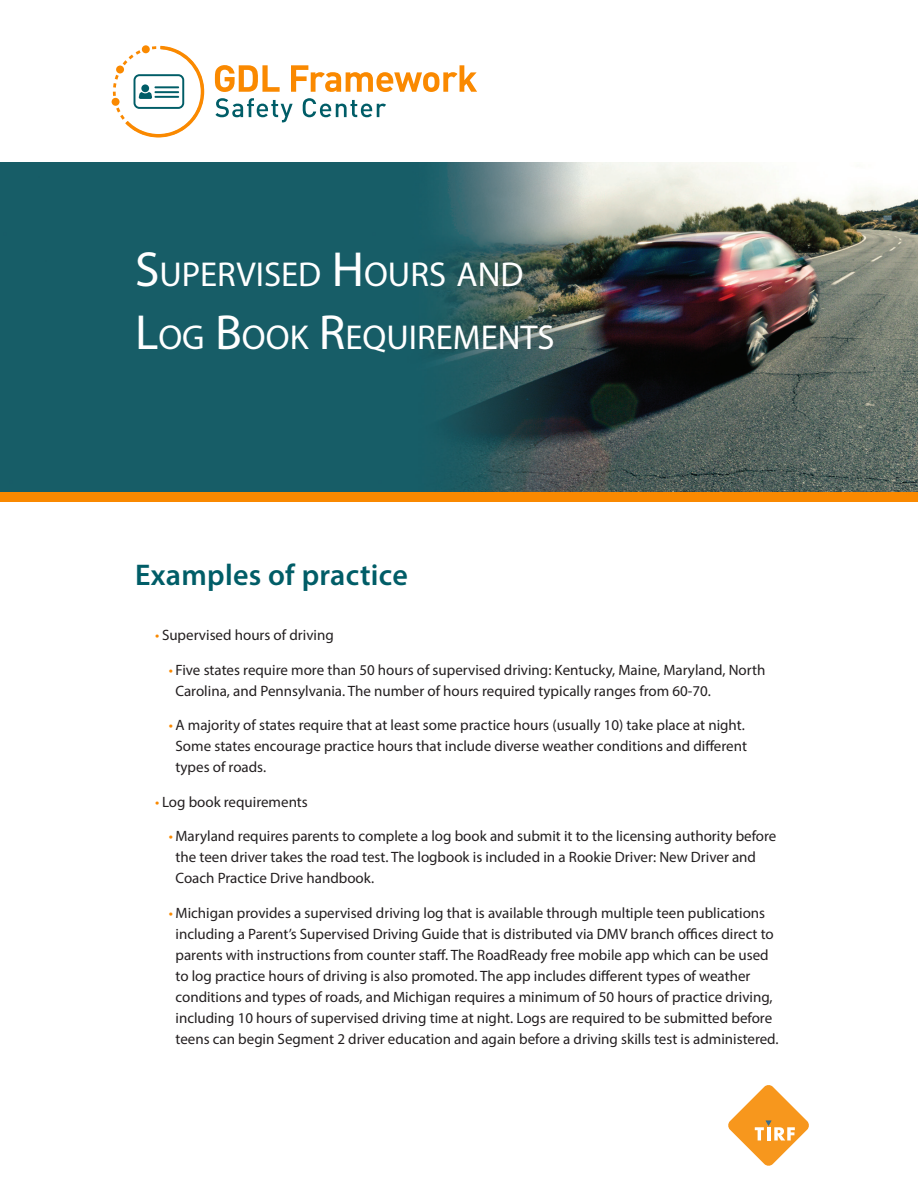
<style>
.page{position:relative;width:918px;height:1188px;background:#fff}
.page>*{position:absolute;margin:0;border:0;box-sizing:border-box;transform-origin:0 0}
.t1{font:34.65px/63px "Myriad Pro";color:#fff}
.t2{font:600 30px "Myriad Pro";letter-spacing:.01em;color:#005d67}
.t3{font:15px/21px "Myriad Pro";color:#231f20}
.s1{font-size:49.5px}
.s2{color:#fa8900}
</style>
<div class="page">
<img style="left:0;top:162px;width:918px;height:331px">
<svg style="left:728px;top:1085px;width:81px;height:81px"></svg>
<div style="left:0;top:493px;width:918px;height:9px;background:#fa8900"></div>
<svg style="left:215px;top:65px;width:65px;height:27px"></svg>
<svg style="left:291px;top:65px;width:186px;height:27px"></svg>
<svg style="left:215px;top:98px;width:78px;height:24px"></svg>
<svg style="left:303px;top:98px;width:83px;height:19px"></svg>
<div style="left:112px;top:98px;width:8px;height:8px;background:#fa8900;border-radius:50%"></div>
<div style="left:116px;top:66px;width:8px;height:7px;background:#fa8900;border-radius:50%"></div>
<svg style="left:125px;top:46px;width:79px;height:91px"></svg>
<h1 class="t1" style="left:135px;top:242px;width:418px"><span class="s1">S</span>UPERVISED <span class="s1">H</span>OURS AND<br><span class="s1">L</span>OG <span class="s1">B</span>OOK <span class="s1">R</span>EQUIREMENTS</h1>
<h2 class="t2" style="left:135px;top:556px;width:274px">Examples of practice</h2>
<p class="t3" style="left:155px;top:624px;width:180px"><span class="s2">•</span> Supervised hours of driving</p>
<p class="t3" style="left:176px;top:659px;width:591px;text-indent:-7px"><span class="s2">•</span> Five states require more than 50 hours of supervised driving: Kentucky, Maine, Maryland, North<br>Carolina, and Pennsylvania. The number of hours required typically ranges from 60-70.</p>
<p class="t3" style="left:176px;top:714px;width:573px;text-indent:-7px"><span class="s2">•</span> A majority of states require that at least some practice hours (usually 10) take place at night.<br>Some states encourage practice hours that include diverse weather conditions and different types of roads.</p>
<p class="t3" style="left:155px;top:791px;width:154px"><span class="s2">•</span> Log book requirements</p>
<p class="t3" style="left:176px;top:825px;width:602px;text-indent:-7px"><span class="s2">•</span> Maryland requires parents to complete a log book and submit it to the licensing authority before the teen driver takes the road test. The logbook is included in a Rookie Driver: New Driver and<br>Coach Practice Drive handbook.</p>
<p class="t3" style="left:176px;top:902px;width:605px;text-indent:-7px"><span class="s2">•</span> Michigan provides a supervised driving log that is available through multiple teen publications including a Parent’s Supervised Driving Guide that is distributed via DMV branch offices direct to parents with instructions from counter staff. The RoadReady free mobile app which can be used to log practice hours of driving is also promoted. The app includes different types of weather conditions and types of roads, and Michigan requires a minimum of 50 hours of practice driving, including 10 hours of supervised driving time at night. Logs are required to be submitted before teens can begin Segment 2 driver education and again before a driving skills test is administered.</p>
</div>
